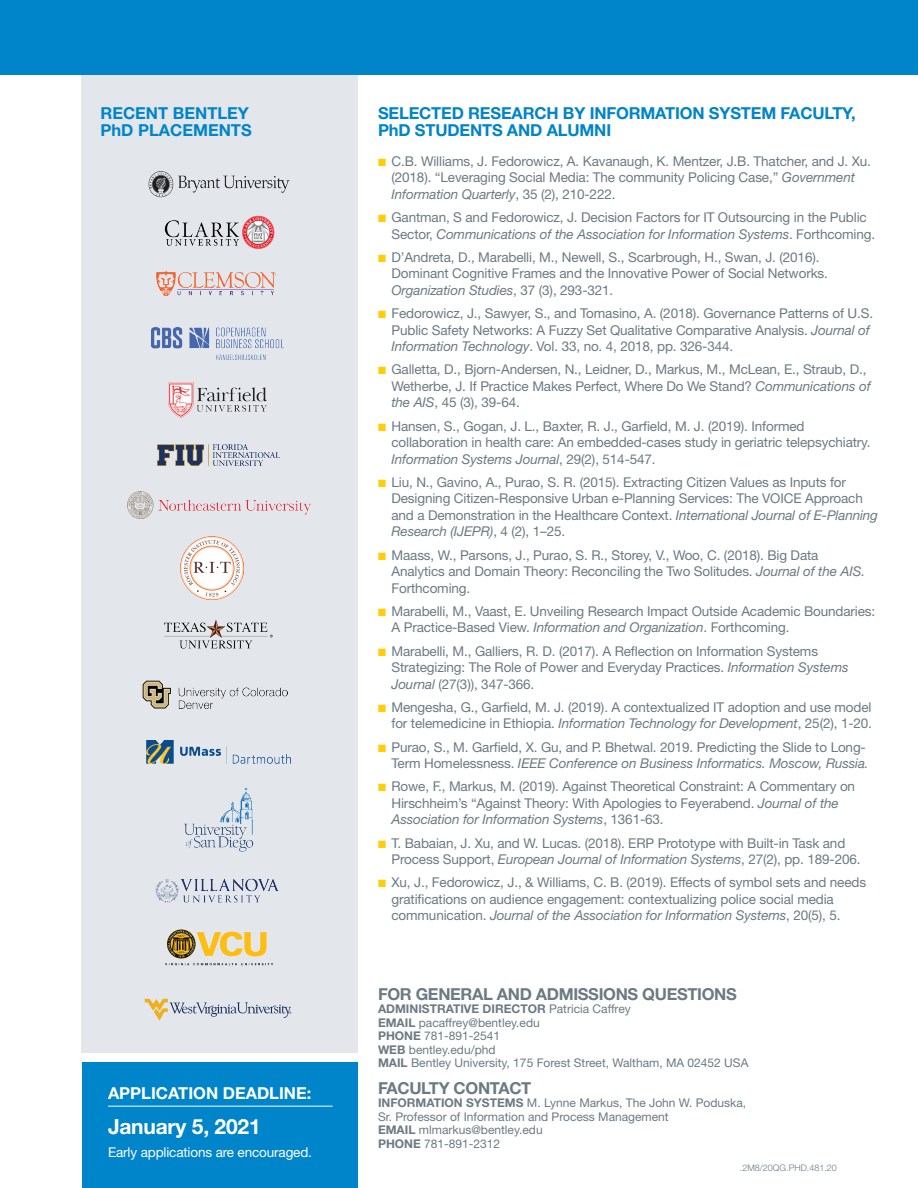
<style>
.page{position:relative;width:918px;height:1188px;background:#fff}
.page>*{position:absolute;margin:0;border:0;box-sizing:border-box;transform-origin:0 0}
.t1{font:700 21px "Helvetica Neue LT Std";letter-spacing:-.01em;color:#fff}
.t2{font:700 16.5px/16.5px "Helvetica Neue LT Std";letter-spacing:-.01em;color:#0084ca}
.t3{font:700 16.5px "Helvetica Neue LT Std";letter-spacing:-.02em;color:#6b7a83}
.t4{font:700 16.5px "Helvetica Neue LT Std";color:#fff}
.t5{font:13.5px/16.5px "Helvetica Neue LT Std";letter-spacing:-.01em;color:#6b7a83}
.t6{font:13.5px "Helvetica Neue LT Std";letter-spacing:-.01em;color:#fff}
.t7{font:12px/13.5px "Helvetica Neue LT Std";color:#6b7a83}
.t8{font:300 9px "Helvetica Neue LT Std";color:#6b7a83}
.s1{color:#fece08}
.s2{font-style:italic}
.s3{font-weight:700}
</style>
<div class="page">
<div style="left:81px;top:23px;width:277px;height:1030px;background:#e3e7eb"></div>
<div style="left:0;top:0;width:918px;height:74px;background:#0084ca"></div>
<img style="left:127px;top:491px;width:183px;height:27px">
<img style="left:155px;top:878px;width:124px;height:24px">
<img style="left:165px;top:930px;width:107px;height:36px">
<img style="left:143px;top:680px;width:145px;height:28px">
<img style="left:146px;top:741px;width:145px;height:23px">
<img style="left:157px;top:271px;width:118px;height:25px">
<img style="left:152px;top:328px;width:132px;height:31px">
<img style="left:168px;top:382px;width:99px;height:36px">
<img style="left:158px;top:444px;width:121px;height:22px">
<img style="left:181px;top:537px;width:63px;height:63px">
<img style="left:149px;top:171px;width:140px;height:26px">
<img style="left:164px;top:215px;width:111px;height:34px">
<img style="left:164px;top:620px;width:109px;height:29px">
<svg style="left:145px;top:999px;width:146px;height:21px"></svg>
<img style="left:184px;top:787px;width:70px;height:65px">
<div style="left:82px;top:1063px;width:276px;height:125px;background:#0084ca"></div>
<hr style="left:108px;top:1106px;width:225px;height:1px;background:#fff">
<p class="t2" style="left:100px;top:105px;width:153px">RECENT BENTLEY<br>PhD PLACEMENTS</p>
<p class="t4" style="left:108px;top:1083px;width:205px">APPLICATION DEADLINE:</p>
<h1 class="t1" style="left:108px;top:1113px;width:154px">January 5, 2021</h1>
<p class="t6" style="left:108px;top:1144px;width:206px">Early applications are encouraged.</p>
<p class="t2" style="left:378px;top:105px;width:479px">SELECTED RESEARCH BY INFORMATION SYSTEM FACULTY,<br>PhD STUDENTS AND ALUMNI</p>
<p class="t5" style="left:392px;top:153px;width:481px;text-indent:-14px"><span class="s1">■</span> C.B. Williams, J. Fedorowicz, A. Kavanaugh, K. Mentzer, J.B. Thatcher, and J. Xu. (2018). “Leveraging Social Media: The community Policing Case,” <span class="s2">Government<br>Information Quarterly</span>, 35 (2), 210-222.</p>
<p class="t5" style="left:392px;top:209px;width:485px;text-indent:-14px"><span class="s1">■</span> Gantman, S and Fedorowicz, J. Decision Factors for IT Outsourcing in the Public<br>Sector, <span class="s2">Communications of the Association for Information Systems</span>. Forthcoming.</p>
<p class="t5" style="left:392px;top:249px;width:438px;text-indent:-14px"><span class="s1">■</span> D’Andreta, D., Marabelli, M., Newell, S., Scarbrough, H., Swan, J. (2016).<br>Dominant Cognitive Frames and the Innovative Power of Social Networks.<br><span class="s2">Organization Studies</span>, 37 (3), 293-321.</p>
<p class="t5" style="left:392px;top:305px;width:483px;text-indent:-14px"><span class="s1">■</span> Fedorowicz, J., Sawyer, S., and Tomasino, A. (2018). Governance Patterns of U.S.<br>Public Safety Networks: A Fuzzy Set Qualitative Comparative Analysis. <span class="s2">Journal of<br>Information Technology</span>. Vol. 33, no. 4, 2018, pp. 326-344.</p>
<p class="t5" style="left:392px;top:361px;width:481px;text-indent:-14px"><span class="s1">■</span> Galletta, D., Bjorn-Andersen, N., Leidner, D., Markus, M., McLean, E., Straub, D.,<br>Wetherbe, J. If Practice Makes Perfect, Where Do We Stand? <span class="s2">Communications of the AIS</span>, 45 (3), 39-64.</p>
<p class="t5" style="left:392px;top:417px;width:481px;text-indent:-14px"><span class="s1">■</span> Hansen, S., Gogan, J. L., Baxter, R. J., Garfield, M. J. (2019). Informed collaboration in health care: An embedded‐cases study in geriatric telepsychiatry.<br><span class="s2">Information Systems Journal</span>, 29(2), 514-547.</p>
<p class="t5" style="left:392px;top:474px;width:488px;text-indent:-14px"><span class="s1">■</span> Liu, N., Gavino, A., Purao, S. R. (2015). Extracting Citizen Values as Inputs for Designing Citizen-Responsive Urban e-Planning Services: The VOICE Approach and a Demonstration in the Healthcare Context. <span class="s2">International Journal of E-Planning Research (IJEPR)</span>, 4 (2), 1–25.</p>
<p class="t5" style="left:392px;top:546px;width:475px;text-indent:-14px"><span class="s1">■</span> Maass, W., Parsons, J., Purao, S. R., Storey, V., Woo, C. (2018). Big Data<br>Analytics and Domain Theory: Reconciling the Two Solitudes. <span class="s2">Journal of the AIS.<br></span>Forthcoming.</p>
<p class="t5" style="left:392px;top:603px;width:485px;text-indent:-14px"><span class="s1">■</span> Marabelli, M., Vaast, E. Unveiling Research Impact Outside Academic Boundaries:<br>A Practice-Based View. <span class="s2">Information and Organization</span>. Forthcoming.</p>
<p class="t5" style="left:392px;top:642px;width:459px;text-indent:-14px"><span class="s1">■</span> Marabelli, M., Galliers, R. D. (2017). A Reflection on Information Systems<br>Strategizing: The Role of Power and Everyday Practices. <span class="s2">Information Systems<br>Journal</span> (27(3)), 347-366.</p>
<p class="t5" style="left:378px;top:699px;width:495px;text-align:right"><span class="s1">■</span> Mengesha, G., Garfield, M. J. (2019). A contextualized IT adoption and use model for telemedicine in Ethiopia. <span class="s2">Information Technology for Development</span>, 25(2), 1-20.</p>
<p class="t5" style="left:378px;top:738px;width:492px;text-align:right"><span class="s1">■</span> Purao, S., M. Garfield, X. Gu, and P. Bhetwal. 2019. Predicting the Slide to Long-<br>Term Homelessness. <span class="s2">IEEE Conference on Business Informatics. Moscow, Russia.</span></p>
<p class="t5" style="left:392px;top:778px;width:465px;text-indent:-14px"><span class="s1">■</span> Rowe, F., Markus, M. (2019). Against Theoretical Constraint: A Commentary on<br>Hirschheim’s “Against Theory: With Apologies to Feyerabend. <span class="s2">Journal of the<br>Association for Information Systems</span>, 1361-63.</p>
<p class="t5" style="left:392px;top:834px;width:471px;text-indent:-14px"><span class="s1">■</span> T. Babaian, J. Xu, and W. Lucas. (2018). ERP Prototype with Built-in Task and<br>Process Support, <span class="s2">European Journal of Information Systems</span>, 27(2), pp. 189-206.</p>
<p class="t5" style="left:392px;top:874px;width:476px;text-indent:-14px"><span class="s1">■</span> Xu, J., Fedorowicz, J., &amp; Williams, C. B. (2019). Effects of symbol sets and needs gratifications on audience engagement: contextualizing police social media communication. <span class="s2">Journal of the Association for Information Systems</span>, 20(5), 5.</p>
<p class="t3" style="left:378px;top:984px;width:360px">FOR GENERAL AND ADMISSIONS QUESTIONS</p>
<p class="t7" style="left:378px;top:1002px;width:372px"><span class="s3">ADMINISTRATIVE DIRECTOR</span> Patricia Caffrey<br><span class="s3">EMAIL</span> pacaffrey@bentley.edu<br><span class="s3">PHONE</span> 781-891-2541<br><span class="s3">WEB</span> bentley.edu/phd<br><span class="s3">MAIL</span> Bentley University, 175 Forest Street, Waltham, MA 02452 USA</p>
<p class="t3" style="left:378px;top:1077px;width:155px">FACULTY CONTACT</p>
<p class="t7" style="left:378px;top:1096px;width:370px"><span class="s3">INFORMATION SYSTEMS</span> M. Lynne Markus, The John W. Poduska, Sr. Professor of Information and Process Management<br><span class="s3">EMAIL</span> mlmarkus@bentley.edu<br><span class="s3">PHONE</span> 781-891-2312</p>
<p class="t8" style="left:740px;top:1162px;width:99px">.2M8/20QG.PHD.481.20</p>
</div>
